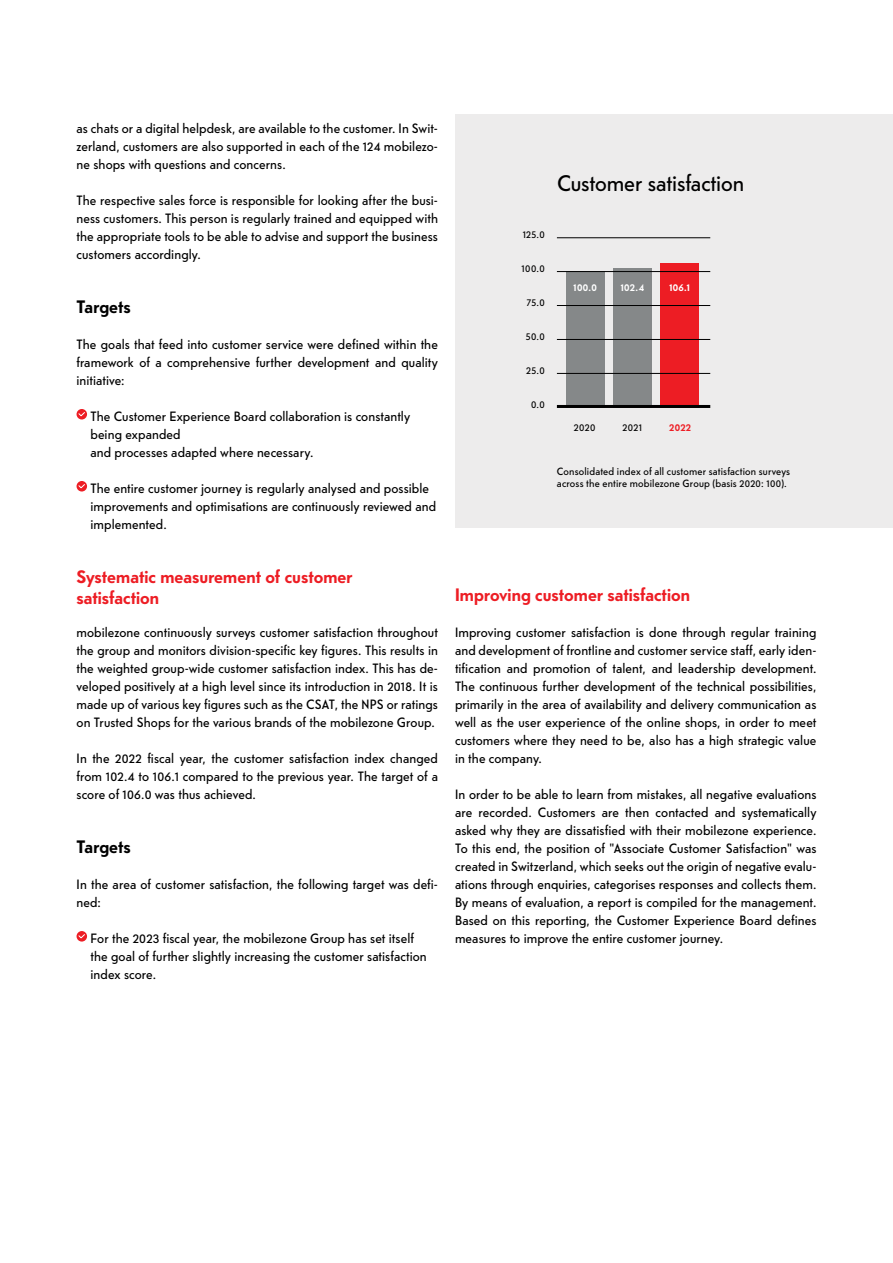
<style>
.page{position:relative;width:893px;height:1263px;background:#fff}
.page>*{position:absolute;margin:0;border:0;box-sizing:border-box;transform-origin:0 0}
.t1{font:22.5px "Telefon";letter-spacing:-.01em;color:#000}
.t2{font:700 18px/21.6px "Telefon";color:#ed1d24}
.t3{font:700 18px "Telefon";color:#000}
.t4{font:13.5px/18px "Telefon";letter-spacing:.005em;color:#000;text-align:justify}
.t5{font:10.5px/12.6px "Telefon";letter-spacing:.015em;color:#000}
.t6{font:700 10.5px "Telefon";color:#fff}
.t7{font:700 10.5px "Telefon";color:#ed1d24}
</style>
<div class="page">
<div style="left:455px;top:115px;width:438px;height:413px;background:#edecec"></div>
<svg style="left:77px;top:409px;width:10px;height:10px"></svg>
<svg style="left:78px;top:411px;width:8px;height:6px"></svg>
<svg style="left:77px;top:481px;width:10px;height:10px"></svg>
<svg style="left:78px;top:483px;width:8px;height:6px"></svg>
<svg style="left:77px;top:931px;width:10px;height:10px"></svg>
<svg style="left:78px;top:933px;width:8px;height:6px"></svg>
<div style="left:660px;top:263px;width:39px;height:145px;background:#ed1d24"></div>
<div style="left:566px;top:272px;width:38px;height:136px;background:#858889"></div>
<div style="left:613px;top:268px;width:39px;height:140px;background:#858889"></div>
<hr style="left:557px;top:373px;width:153px;height:1px;background:#000">
<hr style="left:557px;top:339px;width:153px;height:1px;background:#000">
<hr style="left:557px;top:305px;width:153px;height:1px;background:#000">
<hr style="left:557px;top:271px;width:153px;height:1px;background:#000">
<hr style="left:557px;top:405px;width:153px;height:3px;background:#000">
<hr style="left:557px;top:237px;width:153px;height:1px;background:#000">
<p class="t4" style="left:77px;top:119px;width:363px">as chats or a digital helpdesk, are available to the customer. In Swit&shy;zerland, customers are also supported in each of the 124 mobilezo&shy;ne shops with questions and concerns.</p>
<p class="t4" style="left:77px;top:191px;width:363px">The respective sales force is responsible for looking after the busi&shy;ness customers. This person is regularly trained and equipped with the appropriate tools to be able to advise and support the business customers accordingly.</p>
<h2 class="t3" style="left:77px;top:295px;width:56px">Targets</h2>
<p class="t4" style="left:77px;top:335px;width:363px">The goals that feed into customer service were defined within the framework of a comprehensive further development and quality initiative:</p>
<p class="t4" style="left:90px;top:407px;width:321px;text-align:left">The Customer Experience Board collaboration is constantly being expanded<br>and processes adapted where necessary.</p>
<p class="t4" style="left:90px;top:479px;width:347px;text-align:left">The entire customer journey is regularly analysed and possible improvements and optimisations are continuously reviewed and implemented.</p>
<h2 class="t2" style="left:77px;top:565px;width:278px">Systematic measurement of customer satisfaction</h2>
<p class="t4" style="left:77px;top:623px;width:363px">mobilezone continuously surveys customer satisfaction throughout the group and monitors division-specific key figures. This results in the weighted group-wide customer satisfaction index. This has de&shy;veloped positively at a high level since its introduction in 2018. It is made up of various key figures such as the CSAT, the NPS or ratings on Trusted Shops for the various brands of the mobilezone Group.</p>
<p class="t4" style="left:77px;top:749px;width:363px">In the 2022 fiscal year, the customer satisfaction index changed from 102.4 to 106.1 compared to the previous year. The target of a score of 106.0 was thus achieved.</p>
<h2 class="t3" style="left:77px;top:835px;width:56px">Targets</h2>
<p class="t4" style="left:77px;top:875px;width:363px">In the area of customer satisfaction, the following target was defi&shy;ned:</p>
<p class="t4" style="left:90px;top:929px;width:338px;text-align:left">For the 2023 fiscal year, the mobilezone Group has set itself the goal of further slightly increasing the customer satisfaction index score.</p>
<h1 class="t1" style="left:557px;top:168px;width:189px">Customer satisfaction</h1>
<p class="t5" style="left:523px;top:228px;width:23px">125.0</p>
<p class="t5" style="left:522px;top:262px;width:25px">100.0</p>
<p class="t5" style="left:527px;top:296px;width:19px">75.0</p>
<p class="t5" style="left:526px;top:330px;width:20px">50.0</p>
<p class="t5" style="left:526px;top:364px;width:20px">25.0</p>
<p class="t5" style="left:531px;top:398px;width:15px">0.0</p>
<p class="t6" style="left:621px;top:281px;width:25px">102.4</p>
<p class="t6" style="left:574px;top:281px;width:25px">100.0</p>
<p class="t6" style="left:669px;top:281px;width:22px">106.1</p>
<p class="t5" style="left:574px;top:421px;width:23px">2020</p>
<p class="t5" style="left:622px;top:421px;width:21px">2021</p>
<p class="t7" style="left:669px;top:421px;width:24px">2022</p>
<p class="t5" style="left:557px;top:464px;width:235px">Consolidated index of all customer satisfaction surveys across the entire mobilezone Group (basis 2020: 100).</p>
<h2 class="t2" style="left:455px;top:583px;width:236px">Improving customer satisfaction</h2>
<p class="t4" style="left:455px;top:623px;width:363px">Improving customer satisfaction is done through regular training and development of frontline and customer service staff, early iden&shy;tification and promotion of talent, and leadership development.<br>The continuous further development of the technical possibilities, primarily in the area of availability and delivery communication as well as the user experience of the online shops, in order to meet customers where they need to be, also has a high strategic value in the company.</p>
<p class="t4" style="left:455px;top:785px;width:363px">In order to be able to learn from mistakes, all negative evaluations are recorded. Customers are then contacted and systematically asked why they are dissatisfied with their mobilezone experience.<br>To this end, the position of "Associate Customer Satisfaction" was created in Switzerland, which seeks out the origin of negative evalu&shy;ations through enquiries, categorises responses and collects them.<br>By means of evaluation, a report is compiled for the management.<br>Based on this reporting, the Customer Experience Board defines measures to improve the entire customer journey.</p>
</div>
